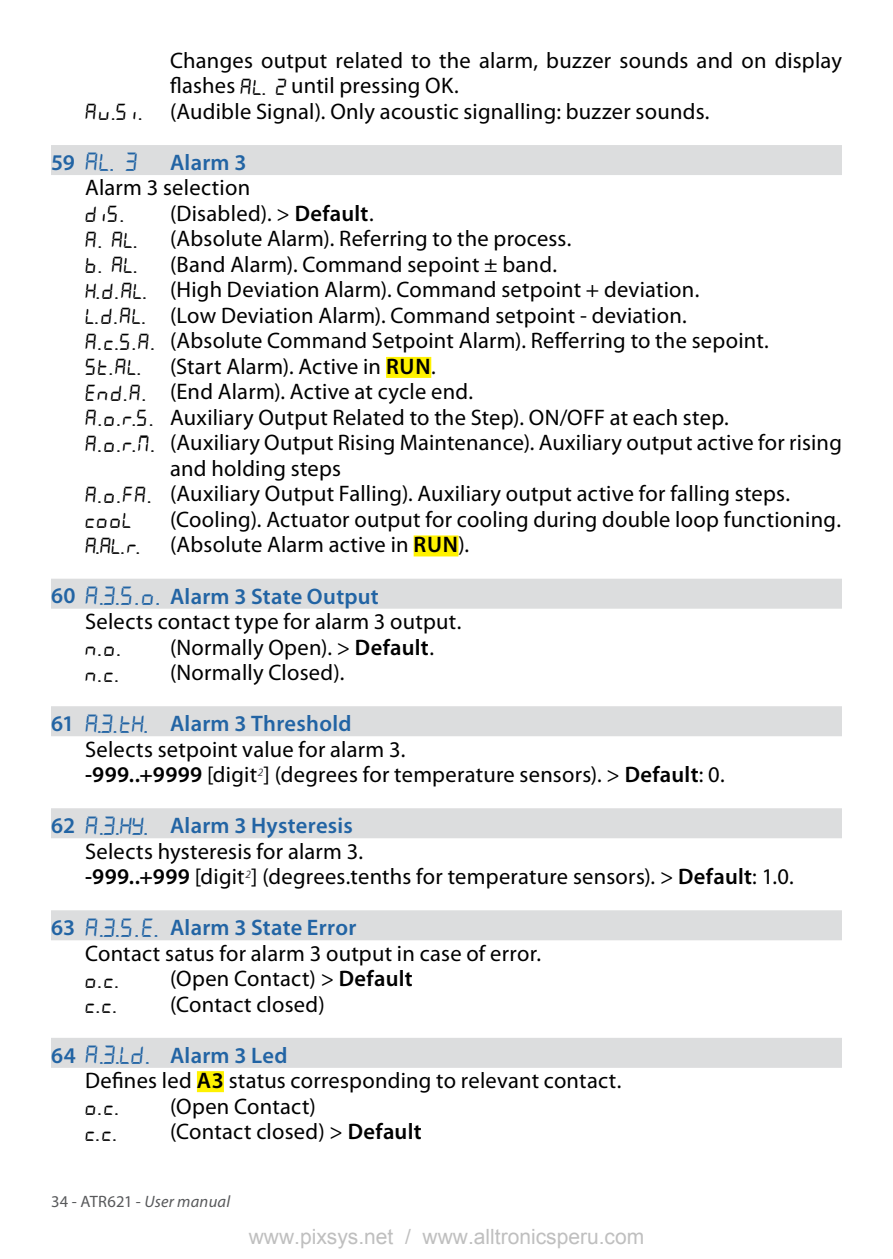
<style>
.page{position:relative;width:893px;height:1259px;background:#fff}
.page>*{position:absolute;margin:0;border:0;box-sizing:border-box;transform-origin:0 0}
.t1{font:22.5px/25.5px "Myriad Pro";letter-spacing:.01em;color:#000}
.t2{font:22.5px "Pix 7 Segs";letter-spacing:.015em;color:#000}
.t3{font:21px "Arial";color:#bfbfbf}
.t4{font:16.5px "Myriad Pro";letter-spacing:.01em;color:#58595b}
.s1{font-family:"Pix 7 Segs"}
.s2{font-weight:600;color:#2264a4}
.s3{font-family:"Pix 7 Segs";font-size:25.5px;color:#2264a4}
.s4{font-weight:600}
.s5{font-style:italic}
</style>
<div class="page">
<div style="left:51px;top:145px;width:791px;height:30px;background:#dcddde"></div>
<div style="left:386px;top:357px;width:45px;height:21px;background:#fff200"></div>
<div style="left:414px;top:535px;width:44px;height:21px;background:#fff200"></div>
<div style="left:51px;top:579px;width:791px;height:30px;background:#dcddde"></div>
<div style="left:51px;top:706px;width:791px;height:30px;background:#dcddde"></div>
<div style="left:51px;top:808px;width:791px;height:30px;background:#dcddde"></div>
<div style="left:51px;top:910px;width:791px;height:30px;background:#dcddde"></div>
<div style="left:51px;top:1038px;width:791px;height:30px;background:#dcddde"></div>
<div style="left:197px;top:1071px;width:27px;height:21px;background:#fff200"></div>
<p class="t1" style="left:170px;top:48px;width:673px">Changes output related to the alarm, buzzer sounds and on display</p>
<p class="t1" style="left:170px;top:74px;width:290px">flashes <span class="s1">AL. 2</span> until pressing OK.</p>
<p class="t1" style="left:85px;top:99px;width:626px"><span class="s1">AU.SI.</span> (Audible Signal). Only acoustic signalling: buzzer sounds.</p>
<p class="t1" style="left:51px;top:150px;width:201px;text-align:right"><span class="s2">59</span> <span class="s3">AL. 3</span> <span class="s2">Alarm 3<br></span>Alarm 3 selection</p>
<p class="t2" style="left:85px;top:201px;width:41px">DIS.</p>
<p class="t1" style="left:170px;top:201px;width:205px">(Disabled). &gt; <span class="s4">Default</span>.</p>
<p class="t2" style="left:85px;top:227px;width:54px">A. AL.</p>
<p class="t1" style="left:170px;top:227px;width:403px">(Absolute Alarm). Referring to the process.</p>
<p class="t2" style="left:85px;top:252px;width:54px">B. AL.</p>
<p class="t1" style="left:85px;top:252px;width:685px;text-indent:85px">(Band Alarm). Command sepoint ± band.<br><span class="s1">H.D.AL.</span> (High Deviation Alarm). Command setpoint + deviation.<br><span class="s1">L.D.AL.</span> (Low Deviation Alarm). Command setpoint - deviation.<br><span class="s1">A.C.S.A.</span> (Absolute Command Setpoint Alarm). Refferring to the sepoint.</p>
<p class="t2" style="left:85px;top:354px;width:58px">ST.AL.</p>
<p class="t1" style="left:170px;top:354px;width:267px">(Start Alarm). Active in <span class="s4">RUN</span>.</p>
<p class="t1" style="left:85px;top:379px;width:390px"><span class="s1">END.A.</span> (End Alarm). Active at cycle end.</p>
<p class="t1" style="left:85px;top:405px;width:645px"><span class="s1">A.O.R.S.</span> Auxiliary Output Related to the Step). ON/OFF at each step.</p>
<p class="t1" style="left:85px;top:430px;width:758px"><span class="s1">A.O.R.M.</span> (Auxiliary Output Rising Maintenance). Auxiliary output active for rising</p>
<p class="t1" style="left:170px;top:456px;width:172px">and holding steps</p>
<p class="t1" style="left:85px;top:481px;width:707px"><span class="s1">A.O.FA.</span> (Auxiliary Output Falling). Auxiliary output active for falling steps.</p>
<p class="t2" style="left:85px;top:507px;width:50px">COOL</p>
<p class="t1" style="left:170px;top:507px;width:672px">(Cooling). Actuator output for cooling during double loop functioning.</p>
<p class="t2" style="left:85px;top:533px;width:57px">A.AL.R.</p>
<p class="t1" style="left:170px;top:532px;width:301px">(Absolute Alarm active in <span class="s4">RUN</span>).</p>
<p class="t1" style="left:85px;top:584px;width:378px;text-indent:-34px"><span class="s2">60</span> <span class="s3">A.3.S.O.</span> <span class="s2">Alarm 3 State Output<br></span>Selects contact type for alarm 3 output.</p>
<p class="t2" style="left:85px;top:635px;width:38px">N.O.</p>
<p class="t1" style="left:170px;top:635px;width:265px">(Normally Open). &gt; <span class="s4">Default</span>.</p>
<p class="t2" style="left:85px;top:660px;width:36px">N.C.</p>
<p class="t1" style="left:170px;top:660px;width:176px">(Normally Closed).</p>
<p class="t1" style="left:85px;top:711px;width:641px;text-indent:-34px"><span class="s2">61</span> <span class="s3">A.3.TH.</span> <span class="s2">Alarm 3 Threshold<br></span>Selects setpoint value for alarm 3.<br><span class="s4">-999..+9999</span> [digit<sup>2</sup>] (degrees for temperature sensors). &gt; <span class="s4">Default</span>: 0.</p>
<p class="t1" style="left:85px;top:813px;width:710px;text-indent:-34px"><span class="s2">62</span> <span class="s3">A.3.HY.</span> <span class="s2">Alarm 3 Hysteresis<br></span>Selects hysteresis for alarm 3.<br><span class="s4">-999..+999</span> [digit<sup>2</sup>] (degrees.tenths for temperature sensors). &gt; <span class="s4">Default</span>: 1.0.</p>
<p class="t1" style="left:85px;top:915px;width:457px;text-indent:-34px"><span class="s2">63</span> <span class="s3">A.3.S.E.</span> <span class="s2">Alarm 3 State Error<br></span>Contact satus for alarm 3 output in case of error.</p>
<p class="t2" style="left:85px;top:966px;width:36px">O.C.</p>
<p class="t1" style="left:170px;top:966px;width:244px">(Open Contact) &gt; <span class="s4">Default</span></p>
<p class="t2" style="left:85px;top:992px;width:34px">C.C.</p>
<p class="t1" style="left:170px;top:992px;width:156px">(Contact closed)</p>
<p class="t1" style="left:85px;top:1043px;width:538px;text-indent:-34px"><span class="s2">64</span> <span class="s3">A.3.LD.</span> <span class="s2">Alarm 3 Led<br></span>Defines led <span class="s4">A3</span> status corresponding to relevant contact.</p>
<p class="t2" style="left:85px;top:1094px;width:36px">O.C.</p>
<p class="t1" style="left:170px;top:1094px;width:147px">(Open Contact)</p>
<p class="t2" style="left:85px;top:1119px;width:34px">C.C.</p>
<p class="t1" style="left:170px;top:1119px;width:253px">(Contact closed) &gt; <span class="s4">Default</span></p>
<p class="t4" style="left:51px;top:1192px;width:181px">34 - ATR621 - <span class="s5">User manual</span></p>
<p class="t3" style="left:249px;top:1224px;width:397px">www.pixsys.net / www.alltronicsperu.com</p>
</div>
